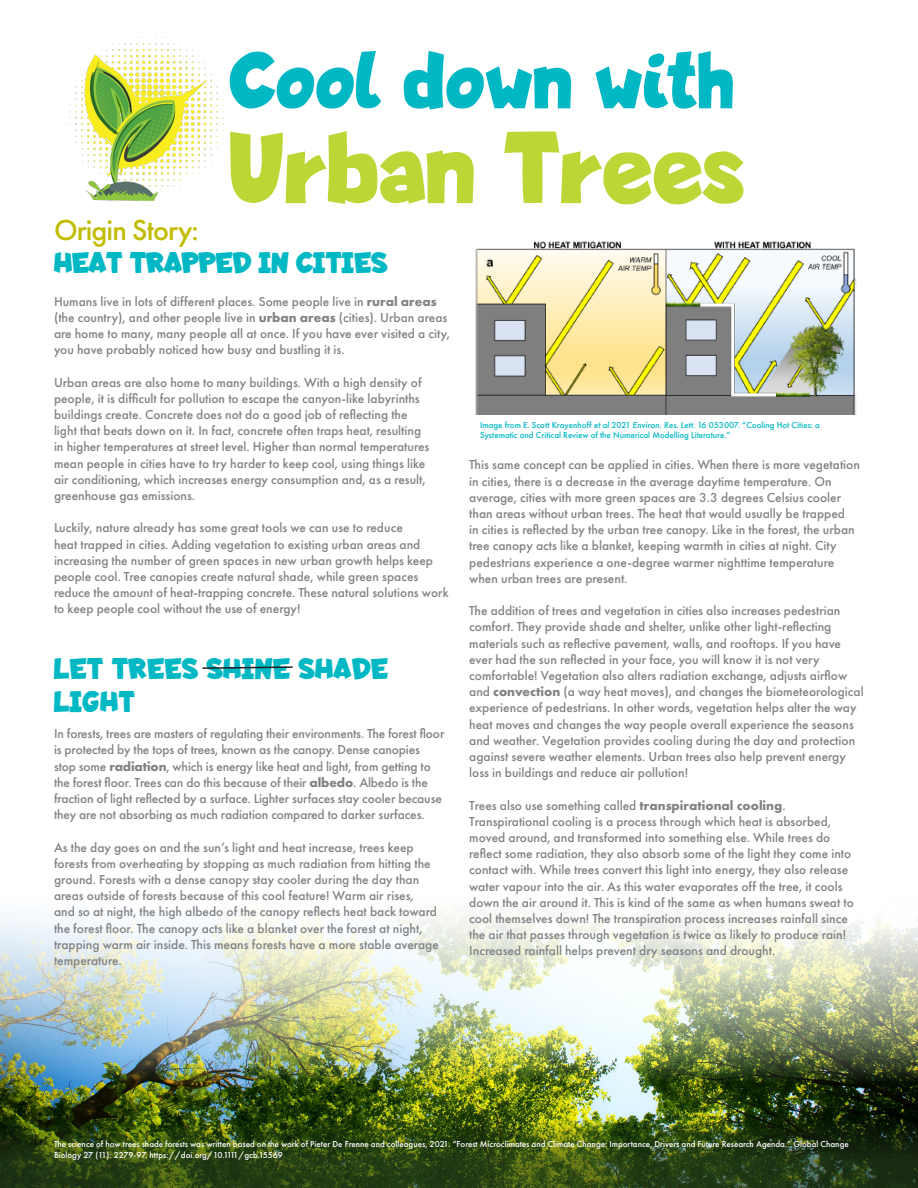
<style>
.page{position:relative;width:918px;height:1188px;background:#fff}
.page>*{position:absolute;margin:0;border:0;box-sizing:border-box;transform-origin:0 0}
.t1{font:700 101.85px "Lapsus Pro";letter-spacing:.03em;color:#bed635}
.t2{font:700 80.7px "Lapsus Pro";letter-spacing:.03em;color:#00b8c4}
.t3{font:700 30px/33px "Lapsus Pro";letter-spacing:.01em;color:#00b8c4}
.t4{font:700 30px/33px "Lapsus Pro";letter-spacing:.03em;color:#00b8c4}
.t5{font:500 13.5px/16.2px "Futura PT";color:#808285}
.t6{font:500 9px/10.8px "Futura PT";color:#fff}
.t7{font:500 9px/10.8px "Futura PT";color:#00b8c4}
.s1{font-family:"Futura PT";font-weight:500;color:#c0bc00}
.s2{font-weight:700}
.s3{font-style:italic}
</style>
<div class="page">
<img style="left:0;top:1083px;width:918px;height:24px">
<img style="left:0;top:915px;width:918px;height:168px">
<img style="left:69px;top:37px;width:155px;height:164px">
<img style="left:475px;top:241px;width:382px;height:174px">
<img style="left:0;top:1107px;width:918px;height:81px">
<svg style="left:202px;top:666px;width:91px;height:3px"></svg>
<p class="t2" style="left:230px;top:34px;width:504px">Cool down with</p>
<p class="t1" style="left:230px;top:110px;width:515px">Urban Trees</p>
<p class="t3" style="left:54px;top:213px;width:334px"><span class="s1">Origin Story:<br></span>HEAT TRAPPED IN CITIES</p>
<p class="t5" style="left:54px;top:293px;width:398px">Humans live in lots of different places. Some people live in <span class="s2">rural areas </span>(the country), and other people live in <span class="s2">urban areas</span> (cities). Urban areas are home to many, many people all at once. If you have ever visited a city, you have probably noticed how busy and bustling it is.</p>
<p class="t5" style="left:54px;top:374px;width:377px">Urban areas are also home to many buildings. With a high density of people, it is difficult for pollution to escape the canyon-like labyrinths buildings create. Concrete does not do a good job of reflecting the light that beats down on it. In fact, concrete often traps heat, resulting in higher temperatures at street level. Higher than normal temperatures mean people in cities have to try harder to keep cool, using things like air conditioning, which increases energy consumption and, as a result, greenhouse gas emissions.</p>
<p class="t5" style="left:54px;top:520px;width:396px">Luckily, nature already has some great tools we can use to reduce<br>heat trapped in cities. Adding vegetation to existing urban areas and increasing the number of green spaces in new urban growth helps keep people cool. Tree canopies create natural shade, while green spaces reduce the amount of heat-trapping concrete. These natural solutions work to keep people cool without the use of energy!</p>
<p class="t7" style="left:480px;top:419px;width:341px">Image from E. Scott Krayenhoff <span class="s3">et al</span> 2021 <span class="s3">Environ. Res. Lett.</span> 16 053007. “Cooling Hot Cities: a<br>Systematic and Critical Review of the Numerical Modelling Literature.”</p>
<p class="t5" style="left:469px;top:457px;width:392px">This same concept can be applied in cities. When there is more vegetation in cities, there is a decrease in the average daytime temperature. On average, cities with more green spaces are 3.3 degrees Celsius cooler than areas without urban trees. The heat that would usually be trapped<br>in cities is reflected by the urban tree canopy. Like in the forest, the urban tree canopy acts like a blanket, keeping warmth in cities at night. City pedestrians experience a one-degree warmer nighttime temperature when urban trees are present.</p>
<p class="t5" style="left:469px;top:603px;width:396px">The addition of trees and vegetation in cities also increases pedestrian comfort. They provide shade and shelter, unlike other light-reflecting materials such as reflective pavement, walls, and rooftops. If you have ever had the sun reflected in your face, you will know it is not very comfortable! Vegetation also alters radiation exchange, adjusts airflow and <span class="s2">convection</span> (a way heat moves), and changes the biometeorological experience of pedestrians. In other words, vegetation helps alter the way heat moves and changes the way people overall experience the seasons and weather. Vegetation provides cooling during the day and protection against severe weather elements. Urban trees also help prevent energy loss in buildings and reduce air pollution!</p>
<p class="t5" style="left:469px;top:797px;width:386px">Trees also use something called <span class="s2">transpirational cooling</span>.<br>Transpirational cooling is a process through which heat is absorbed, moved around, and transformed into something else. While trees do reflect some radiation, they also absorb some of the light they come into contact with. While trees convert this light into energy, they also release water vapour into the air. As this water evaporates off the tree, it cools down the air around it. This is kind of the same as when humans sweat to cool themselves down! The transpiration process increases rainfall since the air that passes through vegetation is twice as likely to produce rain!<br>Increased rainfall helps prevent dry seasons and drought.</p>
<p class="t4" style="left:54px;top:652px;width:335px">LET TREES SHINE SHADE<br>LIGHT</p>
<p class="t5" style="left:54px;top:726px;width:392px">In forests, trees are masters of regulating their environments. The forest floor is protected by the tops of trees, known as the canopy. Dense canopies stop some <span class="s2">radiation</span>, which is energy like heat and light, from getting to the forest floor. Trees can do this because of their <span class="s2">albedo</span>. Albedo is the fraction of light reflected by a surface. Lighter surfaces stay cooler because they are not absorbing as much radiation compared to darker surfaces.</p>
<p class="t5" style="left:54px;top:839px;width:386px">As the day goes on and the sun’s light and heat increase, trees keep forests from overheating by stopping as much radiation from hitting the ground. Forests with a dense canopy stay cooler during the day than areas outside of forests because of this cool feature! Warm air rises,<br>and so at night, the high albedo of the canopy reflects heat back toward the forest floor. The canopy acts like a blanket over the forest at night, trapping warm air inside. This means forests have a more stable average temperature.</p>
<p class="t6" style="left:54px;top:1139px;width:796px">The science of how trees shade forests was written based on the work of Pieter De Frenne and colleagues, 2021. “Forest Microclimates and Climate Change: Importance, Drivers and Future Research Agenda.” Global Change<br>Biology 27 (11): 2279-97. https://doi.org/10.1111/gcb.15569</p>
</div>
